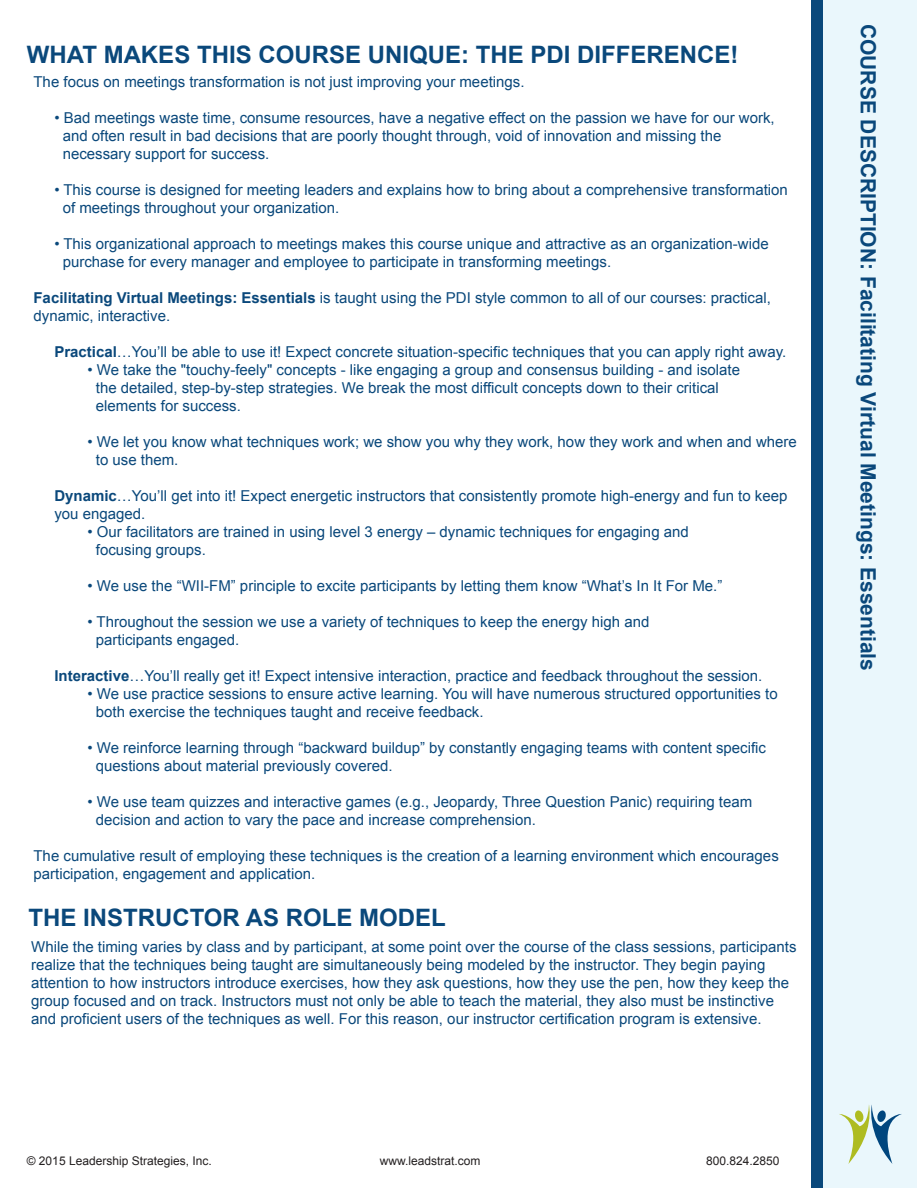
<style>
.page{position:relative;width:918px;height:1188px;background:#fff}
.page>*{position:absolute;margin:0;border:0;box-sizing:border-box;transform-origin:0 0}
.t1{font:700 24px "Arial";color:#0a487b}
.t2{font:700 21px "Arial";color:#0a487b}
.t3{font:15px/18px "Arial";color:#0a487b}
.t4{font:12px "Arial";color:#231f20}
.s1{font-weight:700}
</style>
<div class="page">
<div style="left:811px;top:0;width:44px;height:1187px;background:#0a487b"></div>
<div style="left:824px;top:0;width:93px;height:1187px;background:#eaf7fc"></div>
<svg style="left:839px;top:1105px;width:63px;height:59px"></svg>
<h1 class="t1" style="left:27px;top:39px;width:713px">WHAT MAKES THIS COURSE UNIQUE: THE PDI DIFFERENCE!</h1>
<p class="t3" style="left:33px;top:73px;width:493px">The focus on meetings transformation is not just improving your meetings.</p>
<p class="t3" style="left:63px;top:109px;width:713px;text-indent:-8px">• Bad meetings waste time, consume resources, have a negative effect on the passion we have for our work, and often result in bad decisions that are poorly thought through, void of innovation and missing the necessary support for success.</p>
<p class="t3" style="left:63px;top:181px;width:727px;text-indent:-8px">• This course is designed for meeting leaders and explains how to bring about a comprehensive transformation of meetings throughout your organization.</p>
<p class="t3" style="left:63px;top:235px;width:708px;text-indent:-8px">• This organizational approach to meetings makes this course unique and attractive as an organization-wide purchase for every manager and employee to participate in transforming meetings.</p>
<p class="t3" style="left:33px;top:289px;width:739px"><span class="s1">Facilitating Virtual Meetings: Essentials</span> is taught using the PDI style common to all of our courses: practical, dynamic, interactive.</p>
<p class="t3" style="left:54px;top:343px;width:734px"><span class="s1">Practical</span>…You’ll be able to use it! Expect concrete situation-specific techniques that you can apply right away.</p>
<p class="t3" style="left:96px;top:361px;width:646px;text-indent:-8px">• We take the "touchy-feely" concepts - like engaging a group and consensus building - and isolate the detailed, step-by-step strategies. We break the most difficult concepts down to their critical elements for success.</p>
<p class="t3" style="left:96px;top:433px;width:703px;text-indent:-8px">• We let you know what techniques work; we show you why they work, how they work and when and where to use them.</p>
<p class="t3" style="left:54px;top:487px;width:735px"><span class="s1">Dynamic</span>…You’ll get into it! Expect energetic instructors that consistently promote high-energy and fun to keep you engaged.</p>
<p class="t3" style="left:96px;top:523px;width:595px;text-indent:-8px">• Our facilitators are trained in using level 3 energy – dynamic techniques for engaging and focusing groups.</p>
<p class="t3" style="left:87px;top:577px;width:636px">• We use the “WII-FM” principle to excite participants by letting them know “What’s In It For Me.”</p>
<p class="t3" style="left:96px;top:613px;width:555px;text-indent:-8px">• Throughout the session we use a variety of techniques to keep the energy high and participants engaged.</p>
<p class="t3" style="left:54px;top:667px;width:710px"><span class="s1">Interactive</span>…You’ll really get it! Expect intensive interaction, practice and feedback throughout the session.</p>
<p class="t3" style="left:96px;top:685px;width:683px;text-indent:-8px">• We use practice sessions to ensure active learning. You will have numerous structured opportunities to both exercise the techniques taught and receive feedback.</p>
<p class="t3" style="left:96px;top:739px;width:672px;text-indent:-8px">• We reinforce learning through “backward buildup” by constantly engaging teams with content specific questions about material previously covered.</p>
<p class="t3" style="left:96px;top:793px;width:658px;text-indent:-8px">• We use team quizzes and interactive games (e.g., Jeopardy, Three Question Panic) requiring team decision and action to vary the pace and increase comprehension.</p>
<p class="t3" style="left:33px;top:847px;width:747px">The cumulative result of employing these techniques is the creation of a learning environment which encourages participation, engagement and application.</p>
<h1 class="t1" style="left:28px;top:901px;width:419px">THE INSTRUCTOR AS ROLE MODEL</h1>
<p class="t3" style="left:31px;top:937px;width:767px">While the timing varies by class and by participant, at some point over the course of the class sessions, participants realize that the techniques being taught are simultaneously being modeled by the instructor. They begin paying attention to how instructors introduce exercises, how they ask questions, how they use the pen, how they keep the group focused and on track. Instructors must not only be able to teach the material, they also must be instinctive and proficient users of the techniques as well. For this reason, our instructor certification program is extensive.</p>
<p class="t4" style="left:27px;top:1153px;width:186px">© 2015 Leadership Strategies, Inc.</p>
<p class="t4" style="left:380px;top:1153px;width:102px">www.leadstrat.com</p>
<p class="t4" style="left:706px;top:1153px;width:75px">800.824.2850</p>
<h2 class="t2" style="left:882px;top:24px;width:649px;rotate:90deg">COURSE DESCRIPTION: Facilitating Virtual Meetings: Essentials</h2>
</div>
